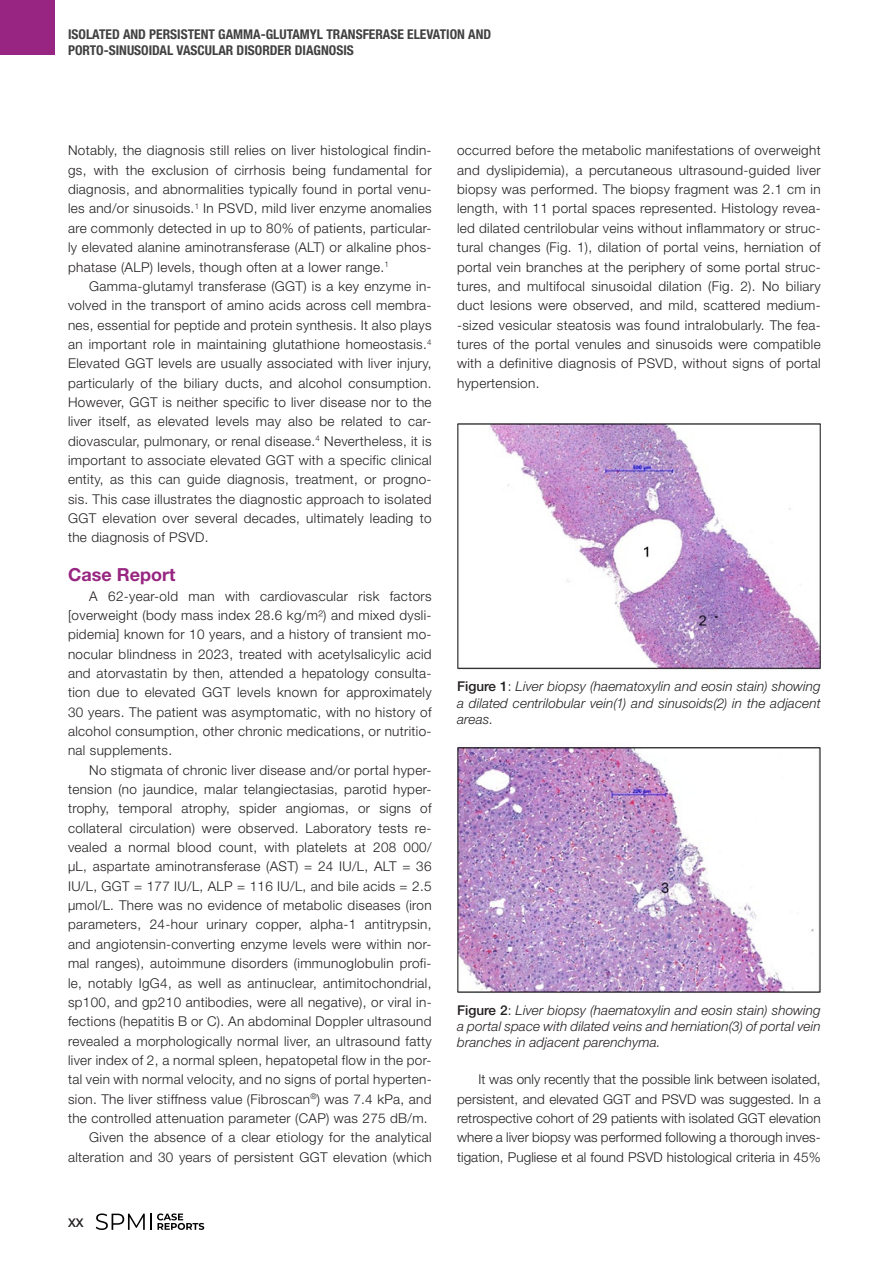
<style>
.page{position:relative;width:893px;height:1263px;background:#fff}
.page>*{position:absolute;margin:0;border:0;box-sizing:border-box;transform-origin:0 0}
.t1{font:700 18px "Helvetica Neue LT Std";color:#972581}
.t2{font:300 13.5px/19.4px "Helvetica Neue LT Std";letter-spacing:.025em;color:#231f20;text-align:justify}
.t3{font:italic 300 13.5px/16.2px "Helvetica Neue LT Std";letter-spacing:.01em;color:#231f20;text-align:justify}
.t4{font:700 condensed 13.5px/16.2px "Helvetica Neue LT Std";color:#414142}
.t5{font:500 12px "Helvetica Neue LT Std";color:#231f20}
.s1{font-weight:500;font-style:normal}
.s2{font-style:normal}
</style>
<div class="page">
<div style="left:0;top:0;width:55px;height:55px;background:#972581"></div>
<svg style="left:96px;top:1213px;width:108px;height:17px"></svg>
<img style="left:457px;top:423px;width:364px;height:247px">
<img style="left:457px;top:747px;width:364px;height:247px">
<p class="t4" style="left:68px;top:25px;width:425px">ISOLATED AND PERSISTENT GAMMA-GLUTAMYL TRANSFERASE ELEVATION AND<br>PORTO-SINUSOIDAL VASCULAR DISORDER DIAGNOSIS</p>
<p class="t2" style="left:68px;top:141px;width:365px">Notably, the diagnosis still relies on liver histological findin&shy;gs, with the exclusion of cirrhosis being fundamental for diagnosis, and abnormalities typically found in portal venu&shy;les and/or sinusoids.<sup>1</sup> In PSVD, mild liver enzyme anomalies are commonly detected in up to 80% of patients, particular&shy;ly elevated alanine aminotransferase (ALT) or alkaline phos&shy;phatase (ALP) levels, though often at a lower range.<sup>1</sup></p>
<p class="t2" style="left:68px;top:276px;width:365px;text-indent:21px">Gamma-glutamyl transferase (GGT) is a key enzyme in&shy;volved in the transport of amino acids across cell membra&shy;nes, essential for peptide and protein synthesis. It also plays an important role in maintaining glutathione homeostasis.<sup>4<br></sup>Elevated GGT levels are usually associated with liver injury, particularly of the biliary ducts, and alcohol consumption.<br>However, GGT is neither specific to liver disease nor to the liver itself, as elevated levels may also be related to car&shy;diovascular, pulmonary, or renal disease.<sup>4</sup> Nevertheless, it is important to associate elevated GGT with a specific clinical entity, as this can guide diagnosis, treatment, or progno&shy;sis. This case illustrates the diagnostic approach to isolated GGT elevation over several decades, ultimately leading to the diagnosis of PSVD.</p>
<h1 class="t1" style="left:68px;top:564px;width:109px">Case Report</h1>
<p class="t2" style="left:68px;top:586px;width:365px;text-indent:21px">A 62-year-old man with cardiovascular risk factors [overweight (body mass index 28.6 kg/m²) and mixed dysli&shy;pidemia] known for 10 years, and a history of transient mo&shy;nocular blindness in 2023, treated with acetylsalicylic acid and atorvastatin by then, attended a hepatology consulta&shy;tion due to elevated GGT levels known for approximately 30 years. The patient was asymptomatic, with no history of alcohol consumption, other chronic medications, or nutritio&shy;nal supplements.</p>
<p class="t2" style="left:68px;top:760px;width:365px;text-align:right">No stigmata of chronic liver disease and/or portal hyper&shy;tension (no jaundice, malar telangiectasias, parotid hyper&shy;trophy, temporal atrophy, spider angiomas, or signs of collateral circulation) were observed. Laboratory tests re&shy;vealed a normal blood count, with platelets at 208 000/ µL, aspartate aminotransferase (AST) = 24 IU/L, ALT = 36<br>IU/L, GGT = 177 IU/L, ALP = 116 IU/L, and bile acids = 2.5 µmol/L. There was no evidence of metabolic diseases (iron parameters, 24-hour urinary copper, alpha-1 antitrypsin, and angiotensin-converting enzyme levels were within nor&shy;mal ranges), autoimmune disorders (immunoglobulin profi&shy;le, notably IgG4, as well as antinuclear, antimitochondrial, sp100, and gp210 antibodies, were all negative), or viral in&shy;fections (hepatitis B or C). An abdominal Doppler ultrasound revealed a morphologically normal liver, an ultrasound fatty liver index of 2, a normal spleen, hepatopetal flow in the por&shy;tal vein with normal velocity, and no signs of portal hyperten&shy;sion. The liver stiffness value (Fibroscan<sup>®</sup>) was 7.4 kPa, and the controlled attenuation parameter (CAP) was 275 dB/m.<br>Given the absence of a clear etiology for the analytical alteration and 30 years of persistent GGT elevation (which</p>
<p class="t5" style="left:68px;top:1215px;width:17px">XX</p>
<p class="t2" style="left:457px;top:141px;width:365px">occurred before the metabolic manifestations of overweight and dyslipidemia), a percutaneous ultrasound-guided liver biopsy was performed. The biopsy fragment was 2.1 cm in length, with 11 portal spaces represented. Histology revea&shy;led dilated centrilobular veins without inflammatory or struc&shy;tural changes (Fig. 1), dilation of portal veins, herniation of portal vein branches at the periphery of some portal struc&shy;tures, and multifocal sinusoidal dilation (Fig. 2). No biliary duct lesions were observed, and mild, scattered medium--sized vesicular steatosis was found intralobularly. The fea&shy;tures of the portal venules and sinusoids were compatible with a definitive diagnosis of PSVD, without signs of portal hypertension.</p>
<p class="t3" style="left:457px;top:678px;width:365px"><span class="s1">Figure 1</span><span class="s2">:</span> Liver biopsy (haematoxylin and eosin stain) showing a dilated centrilobular vein(1) and sinusoids(2) in the adjacent areas<span class="s2">.</span></p>
<p class="t3" style="left:457px;top:1002px;width:365px"><span class="s1">Figure 2</span><span class="s2">:</span> Liver biopsy (haematoxylin and eosin stain) showing a portal space with dilated veins and herniation(3) of portal vein branches in adjacent parenchyma.</p>
<p class="t2" style="left:457px;top:1069px;width:365px;text-indent:21px">It was only recently that the possible link between isolated, persistent, and elevated GGT and PSVD was suggested. In a retrospective cohort of 29 patients with isolated GGT elevation where a liver biopsy was performed following a thorough inves&shy;tigation, Pugliese et al found PSVD histological criteria in 45%</p>
</div>
